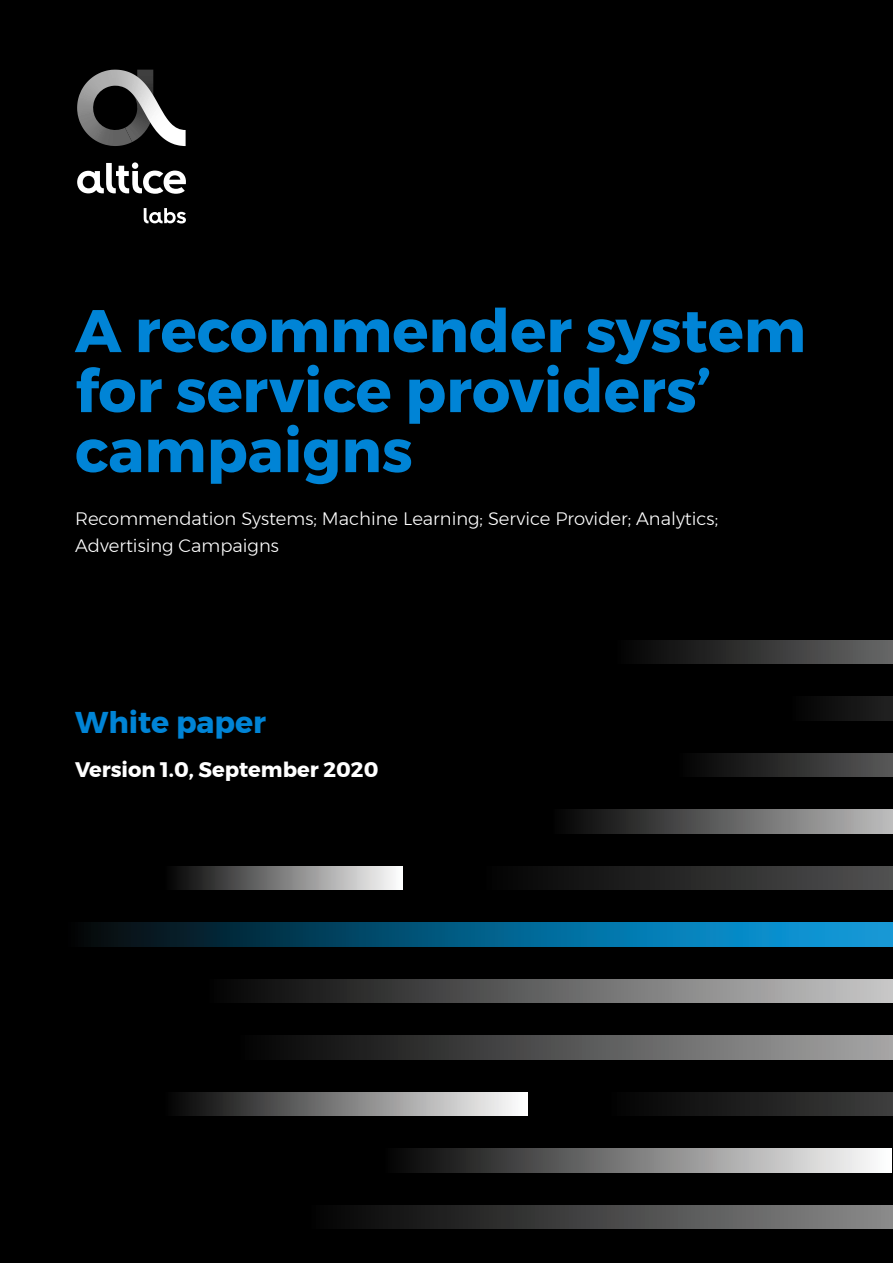
<style>
.page{position:relative;width:893px;height:1263px;background:#000}
.page>*{position:absolute;margin:0;border:0;box-sizing:border-box;transform-origin:0 0}
.t1{font:700 60px/60px "Montserrat";color:#0084d6}
.t2{font:700 30px "Montserrat";color:#0084d6}
.t3{font:700 21px "Montserrat";color:#fff}
.t4{font:300 18px/27px "Montserrat";color:#fff}
</style>
<div class="page">
<div style="left:618px;top:640px;width:275px;height:24px;background:linear-gradient(to right,#020202,#676767)"></div>
<div style="left:792px;top:697px;width:101px;height:23px;background:linear-gradient(to right,#030303,#222)"></div>
<div style="left:680px;top:753px;width:213px;height:24px;background:linear-gradient(to right,#020202,#585858)"></div>
<div style="left:553px;top:810px;width:340px;height:23px;background:linear-gradient(to right,#020202,#bdbcbc)"></div>
<div style="left:166px;top:866px;width:236px;height:24px;background:linear-gradient(to right,#020202,#fdfdfd)"></div>
<div style="left:487px;top:866px;width:406px;height:24px;background:linear-gradient(to right,#020202,#515151)"></div>
<div style="left:210px;top:979px;width:683px;height:24px;background:linear-gradient(to right,#020202,#c8c8c8)"></div>
<div style="left:241px;top:1036px;width:652px;height:23px;background:linear-gradient(to right,#020202,#a7a7a7)"></div>
<div style="left:166px;top:1092px;width:361px;height:24px;background:linear-gradient(to right,#020202,#fff)"></div>
<div style="left:611px;top:1092px;width:282px;height:24px;background:linear-gradient(to right,#020202,#3e3e3d)"></div>
<div style="left:386px;top:1149px;width:505px;height:23px;background:linear-gradient(to right,#020202,#fff)"></div>
<div style="left:311px;top:1205px;width:582px;height:24px;background:linear-gradient(to right,#020202,#8b8b8b)"></div>
<svg style="left:88px;top:923px;width:805px;height:23px;background:#055c84"></svg>
<svg style="left:144px;top:208px;width:42px;height:15px"></svg>
<svg style="left:77px;top:163px;width:109px;height:31px"></svg>
<svg style="left:77px;top:70px;width:76px;height:76px"></svg>
<h1 class="t1" style="left:75px;top:301px;width:732px">A recommender system for service providers’ campaigns</h1>
<p class="t4" style="left:75px;top:505px;width:645px">Recommendation Systems; Machine Learning; Service Provider; Analytics;<br>Advertising Campaigns</p>
<h2 class="t2" style="left:75px;top:698px;width:193px">White paper</h2>
<p class="t3" style="left:75px;top:752px;width:305px">Version 1.0, September 2020</p>
</div>
